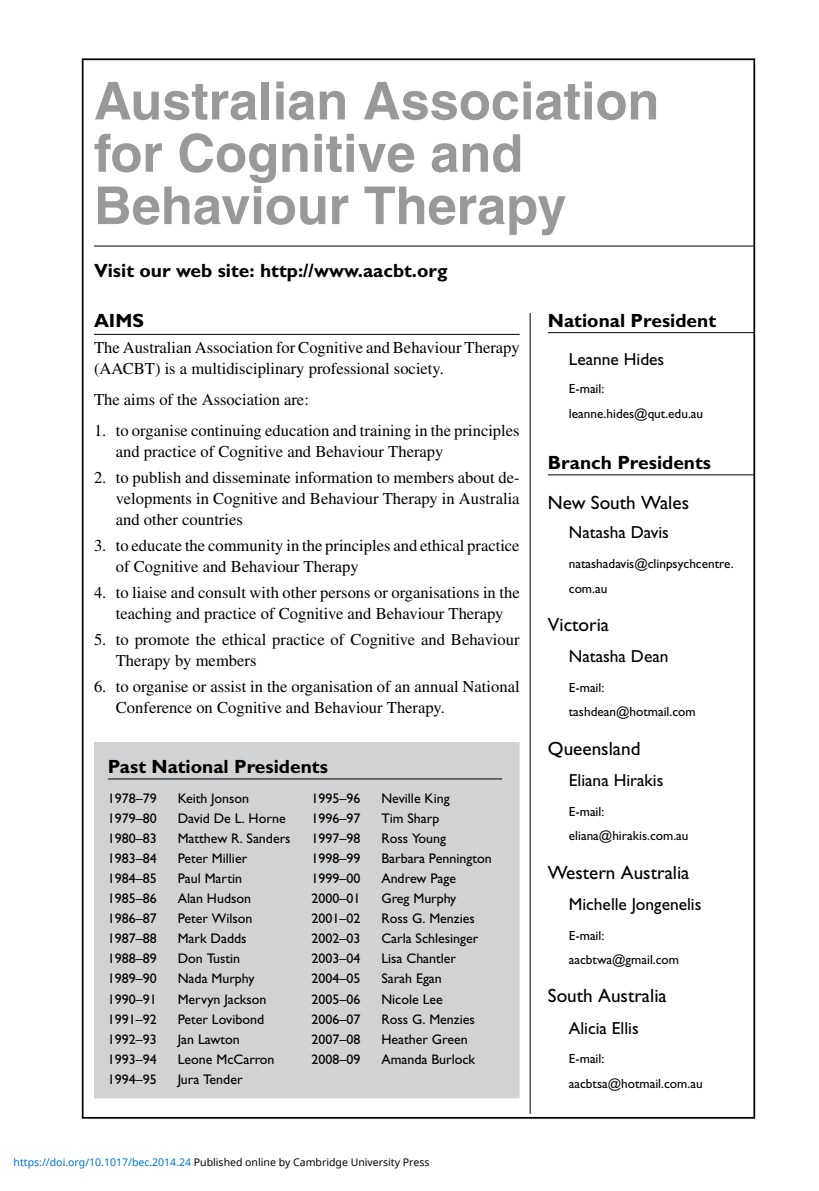
<style>
.page{position:relative;width:819px;height:1191px;background:#fff}
.page>*{position:absolute;margin:0;border:0;box-sizing:border-box;transform-origin:0 0}
.t1{font:700 52.32px/52.3px "Helvetica";color:#999}
.t2{font:700 19.25px "Gill Sans";color:#000}
.t3{font:19.25px "Gill Sans";color:#000}
.t4{font:17.5px "Gill Sans";color:#000}
.t5{font:16.62px/21px "Times";color:#000}
.t6{font:14px "Gill Sans";color:#000}
.t7{font:13.3px/24.3px "Gill Sans";color:#000}
.t8{font:10.5px "Noto Sans";color:#000}
.s1{color:#0172cf}
</style>
<div class="page">
<hr style="left:82px;top:58px;width:673px;height:2px;background:#000">
<hr style="left:82px;top:60px;width:1px;height:1057px;background:#000">
<hr style="left:753px;top:60px;width:2px;height:1057px;background:#000">
<hr style="left:82px;top:1117px;width:673px;height:1px;background:#000">
<hr style="left:94px;top:246px;width:659px;height:1px;background:#000">
<hr style="left:94px;top:334px;width:425px;height:1px;background:#000">
<div style="left:94px;top:742px;width:425px;height:356px;background:#d1d2d4"></div>
<hr style="left:108px;top:778px;width:394px;height:1px;background:#000">
<hr style="left:529px;top:313px;width:1px;height:801px;background:#000">
<hr style="left:548px;top:332px;width:205px;height:1px;background:#000">
<hr style="left:548px;top:474px;width:205px;height:1px;background:#000">
<h1 class="t1" style="left:94px;top:80px;width:567px">Australian Association for Cognitive and<br>Behaviour Therapy</h1>
<p class="t2" style="left:94px;top:264px;width:355px">Visit our web site: http://www.aacbt.org</p>
<p class="t2" style="left:94px;top:314px;width:51px">AIMS</p>
<p class="t5" style="left:94px;top:338px;width:427px">The Australian Association for Cognitive and Behaviour Therapy (AACBT) is a multidisciplinary professional society.</p>
<p class="t5" style="left:94px;top:390px;width:216px">The aims of the Association are:</p>
<p class="t5" style="left:116px;top:421px;width:405px;text-indent:-22px">1. to organise continuing education and training in the principles and practice of Cognitive and Behaviour Therapy</p>
<p class="t5" style="left:116px;top:468px;width:405px;text-align:justify;text-indent:-22px">2. to publish and disseminate information to members about de&shy;velopments in Cognitive and Behaviour Therapy in Australia and other countries</p>
<p class="t5" style="left:116px;top:536px;width:405px;text-indent:-22px">3. to educate the community in the principles and ethical practice of Cognitive and Behaviour Therapy</p>
<p class="t5" style="left:94px;top:584px;width:427px;text-align:center">4. to liaise and consult with other persons or organisations in the teaching and practice of Cognitive and Behaviour Therapy</p>
<p class="t5" style="left:116px;top:631px;width:405px;text-indent:-22px">5. to promote the ethical practice of Cognitive and Behaviour<br>Therapy by members</p>
<p class="t5" style="left:116px;top:678px;width:405px;text-indent:-22px">6. to organise or assist in the organisation of an annual National<br>Conference on Cognitive and Behaviour Therapy.</p>
<p class="t2" style="left:548px;top:314px;width:170px">National President</p>
<p class="t4" style="left:569px;top:353px;width:97px">Leanne Hides</p>
<p class="t7" style="left:569px;top:378px;width:136px">E-mail: leanne.hides@qut.edu.au</p>
<p class="t2" style="left:548px;top:456px;width:165px">Branch Presidents</p>
<p class="t3" style="left:548px;top:496px;width:143px">New South Wales</p>
<p class="t4" style="left:569px;top:526px;width:102px">Natasha Davis</p>
<p class="t7" style="left:569px;top:553px;width:166px">natashadavis@clinpsychcentre. com.au</p>
<p class="t3" style="left:548px;top:618px;width:63px">Victoria</p>
<p class="t4" style="left:569px;top:650px;width:101px">Natasha Dean</p>
<p class="t7" style="left:569px;top:677px;width:128px">E-mail: tashdean@hotmail.com</p>
<p class="t3" style="left:548px;top:741px;width:94px">Queensland</p>
<p class="t4" style="left:569px;top:774px;width:96px">Eliana Hirakis</p>
<p class="t7" style="left:569px;top:800px;width:121px">E-mail: eliana@hirakis.com.au</p>
<p class="t3" style="left:548px;top:865px;width:143px">Western Australia</p>
<p class="t4" style="left:569px;top:898px;width:134px">Michelle Jongenelis</p>
<p class="t7" style="left:569px;top:924px;width:112px">E-mail: aacbtwa@gmail.com</p>
<p class="t3" style="left:548px;top:989px;width:120px">South Australia</p>
<p class="t4" style="left:569px;top:1022px;width:71px">Alicia Ellis</p>
<p class="t7" style="left:569px;top:1048px;width:135px">E-mail: aacbtsa@hotmail.com.au</p>
<p class="t2" style="left:108px;top:759px;width:221px">Past National Presidents</p>
<p class="t6" style="left:108px;top:793px;width:50px">1978–79</p>
<p class="t6" style="left:178px;top:793px;width:73px">Keith Jonson</p>
<p class="t6" style="left:311px;top:793px;width:50px">1995–96</p>
<p class="t6" style="left:381px;top:793px;width:70px">Neville King</p>
<p class="t6" style="left:108px;top:813px;width:50px">1979–80</p>
<p class="t6" style="left:178px;top:813px;width:109px">David De L. Horne</p>
<p class="t6" style="left:311px;top:813px;width:50px">1996–97</p>
<p class="t6" style="left:381px;top:813px;width:59px">Tim Sharp</p>
<p class="t6" style="left:108px;top:833px;width:50px">1980–83</p>
<p class="t6" style="left:178px;top:833px;width:114px">Matthew R. Sanders</p>
<p class="t6" style="left:311px;top:833px;width:50px">1997–98</p>
<p class="t6" style="left:381px;top:833px;width:66px">Ross Young</p>
<p class="t6" style="left:108px;top:853px;width:50px">1983–84</p>
<p class="t6" style="left:178px;top:853px;width:71px">Peter Millier</p>
<p class="t6" style="left:311px;top:853px;width:50px">1998–99</p>
<p class="t6" style="left:381px;top:853px;width:112px">Barbara Pennington</p>
<p class="t6" style="left:108px;top:873px;width:50px">1984–85</p>
<p class="t6" style="left:178px;top:873px;width:66px">Paul Martin</p>
<p class="t6" style="left:311px;top:873px;width:50px">1999–00</p>
<p class="t6" style="left:381px;top:873px;width:76px">Andrew Page</p>
<p class="t6" style="left:108px;top:893px;width:50px">1985–86</p>
<p class="t6" style="left:178px;top:893px;width:75px">Alan Hudson</p>
<p class="t6" style="left:311px;top:893px;width:50px">2000–01</p>
<p class="t6" style="left:381px;top:893px;width:77px">Greg Murphy</p>
<p class="t6" style="left:108px;top:914px;width:50px">1986–87</p>
<p class="t6" style="left:178px;top:914px;width:76px">Peter Wilson</p>
<p class="t6" style="left:311px;top:914px;width:50px">2001–02</p>
<p class="t6" style="left:381px;top:914px;width:95px">Ross G. Menzies</p>
<p class="t6" style="left:108px;top:934px;width:50px">1987–88</p>
<p class="t6" style="left:178px;top:934px;width:70px">Mark Dadds</p>
<p class="t6" style="left:311px;top:934px;width:50px">2002–03</p>
<p class="t6" style="left:381px;top:934px;width:99px">Carla Schlesinger</p>
<p class="t6" style="left:108px;top:954px;width:50px">1988–89</p>
<p class="t6" style="left:178px;top:954px;width:64px">Don Tustin</p>
<p class="t6" style="left:311px;top:954px;width:50px">2003–04</p>
<p class="t6" style="left:381px;top:954px;width:76px">Lisa Chantler</p>
<p class="t6" style="left:108px;top:974px;width:50px">1989–90</p>
<p class="t6" style="left:178px;top:974px;width:78px">Nada Murphy</p>
<p class="t6" style="left:311px;top:974px;width:50px">2004–05</p>
<p class="t6" style="left:381px;top:974px;width:62px">Sarah Egan</p>
<p class="t6" style="left:108px;top:994px;width:50px">1990–91</p>
<p class="t6" style="left:178px;top:994px;width:90px">Mervyn Jackson</p>
<p class="t6" style="left:311px;top:994px;width:50px">2005–06</p>
<p class="t6" style="left:381px;top:994px;width:63px">Nicole Lee</p>
<p class="t6" style="left:108px;top:1014px;width:50px">1991–92</p>
<p class="t6" style="left:178px;top:1014px;width:88px">Peter Lovibond</p>
<p class="t6" style="left:311px;top:1014px;width:50px">2006–07</p>
<p class="t6" style="left:381px;top:1014px;width:95px">Ross G. Menzies</p>
<p class="t6" style="left:108px;top:1034px;width:50px">1992–93</p>
<p class="t6" style="left:178px;top:1034px;width:63px">Jan Lawton</p>
<p class="t6" style="left:311px;top:1034px;width:50px">2007–08</p>
<p class="t6" style="left:381px;top:1034px;width:88px">Heather Green</p>
<p class="t6" style="left:108px;top:1054px;width:50px">1993–94</p>
<p class="t6" style="left:178px;top:1054px;width:98px">Leone McCarron</p>
<p class="t6" style="left:311px;top:1054px;width:50px">2008–09</p>
<p class="t6" style="left:381px;top:1054px;width:95px">Amanda Burlock</p>
<p class="t6" style="left:108px;top:1074px;width:50px">1994–95</p>
<p class="t6" style="left:178px;top:1074px;width:66px">Jura Tender</p>
<p class="t8" style="left:14px;top:1155px;width:417px"><span class="s1">https://doi.org/10.1017/bec.2014.24</span> Published online by Cambridge University Press</p>
</div>
